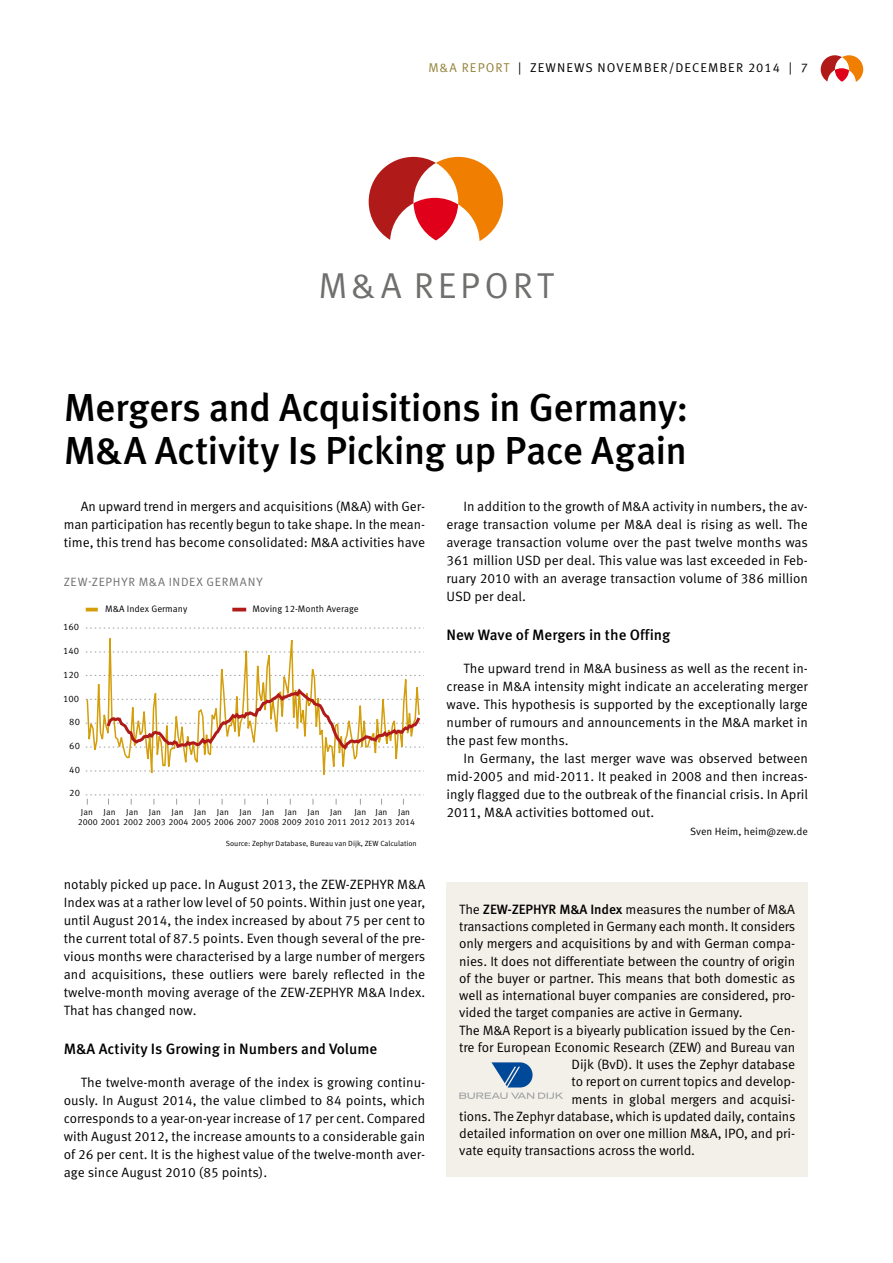
<style>
.page{position:relative;width:893px;height:1263px;background:#fff}
.page>*{position:absolute;margin:0;border:0;box-sizing:border-box;transform-origin:0 0}
.t1{font:500 39px/43.5px "Meta Pro";letter-spacing:-.02em;color:#000}
.t2{font:36px "Meta Pro";letter-spacing:.11em;color:#6f6f6e}
.t3{font:500 15px "Meta Pro";color:#000}
.t4{font:13.5px/18px "Meta Pro";letter-spacing:-.01em;color:#000;text-align:justify}
.t5{font:12.75px "Meta Pro";letter-spacing:.085em;color:#000}
.t6{font:12px "Meta Pro";letter-spacing:.06em;color:#6f6f6e}
.t7{font:10.5px "Meta Pro";color:#000}
.t8{font:9.3px "Meta Pro";color:#000}
.t9{font:8.7px/9.9px "Meta Pro";color:#000}
.t10{font:7.5px "Meta Pro";color:#000}
.s1{color:#94813a}
.s2{font-weight:500}
</style>
<div class="page">
<svg style="left:821px;top:55px;width:42px;height:27px"></svg>
<svg style="left:369px;top:157px;width:134px;height:84px"></svg>
<svg style="left:86px;top:607px;width:335px;height:198px"></svg>
<svg style="left:86px;top:686px;width:338px;height:66px"></svg>
<div style="left:446px;top:882px;width:362px;height:295px;background:#f3f0e9"></div>
<svg style="left:459px;top:1062px;width:104px;height:37px"></svg>
<p class="t5" style="left:428px;top:60px;width:381px"><span class="s1">M&amp;A REPORT</span> | ZEWNEWS NOVEMBER/DECEMBER 2014 | 7</p>
<h2 class="t2" style="left:318px;top:262px;width:237px">M&amp;A REPORT</h2>
<h1 class="t1" style="left:64px;top:387px;width:626px">Mergers and Acquisitions in Germany:<br>M&amp;A Activity Is Picking up Pace Again</h1>
<p class="t4" style="left:64px;top:498px;width:363px;text-indent:17px">An upward trend in mergers and acquisitions (M&amp;A) with Ger&shy;man participation has recently begun to take shape. In the mean&shy;time, this trend has become consolidated: M&amp;A activities have</p>
<p class="t4" style="left:446px;top:498px;width:363px;text-indent:17px">In addition to the growth of M&amp;A activity in numbers, the av&shy;erage transaction volume per M&amp;A deal is rising as well. The average transaction volume over the past twelve months was 361 million USD per deal. This value was last exceeded in Feb&shy;ruary 2010 with an average transaction volume of 386 million USD per deal.</p>
<p class="t3" style="left:446px;top:626px;width:225px">New Wave of Mergers in the Offing</p>
<p class="t4" style="left:446px;top:660px;width:363px;text-indent:17px">The upward trend in M&amp;A business as well as the recent in&shy;crease in M&amp;A intensity might indicate an accelerating merger wave. This hypothesis is supported by the exceptionally large number of rumours and announcements in the M&amp;A market in the past few months.</p>
<p class="t4" style="left:446px;top:750px;width:363px;text-indent:17px">In Germany, the last merger wave was observed between mid-2005 and mid-2011. It peaked in 2008 and then increas&shy;ingly flagged due to the outbreak of the financial crisis. In April 2011, M&amp;A activities bottomed out.</p>
<p class="t7" style="left:690px;top:825px;width:119px">Sven Heim, heim@zew.de</p>
<p class="t6" style="left:64px;top:575px;width:200px">ZEW-ZEPHYR M&amp;A INDEX GERMANY</p>
<p class="t8" style="left:105px;top:603px;width:84px">M&amp;A Index Germany</p>
<p class="t8" style="left:253px;top:603px;width:108px">Moving 12-Month Average</p>
<p class="t8" style="left:63px;top:621px;width:18px">160</p>
<p class="t8" style="left:63px;top:645px;width:18px">140</p>
<p class="t8" style="left:63px;top:669px;width:18px">120</p>
<p class="t8" style="left:63px;top:692px;width:18px">100</p>
<p class="t8" style="left:69px;top:716px;width:12px">80</p>
<p class="t8" style="left:69px;top:740px;width:12px">60</p>
<p class="t8" style="left:69px;top:763px;width:12px">40</p>
<p class="t8" style="left:69px;top:787px;width:12px">20</p>
<p class="t9" style="left:78px;top:807px;width:339px;text-indent:3px">Jan<br>2000 2001 2002 2003 2004 2005 2006 2007 2008 2009 2010 2011 2012 2013 2014</p>
<p class="t9" style="left:104px;top:807px;width:13px">Jan</p>
<p class="t9" style="left:126px;top:807px;width:13px">Jan</p>
<p class="t9" style="left:149px;top:807px;width:13px">Jan</p>
<p class="t9" style="left:172px;top:807px;width:13px">Jan</p>
<p class="t9" style="left:194px;top:807px;width:13px">Jan</p>
<p class="t9" style="left:217px;top:807px;width:13px">Jan</p>
<p class="t9" style="left:240px;top:807px;width:13px">Jan</p>
<p class="t9" style="left:262px;top:807px;width:13px">Jan</p>
<p class="t9" style="left:285px;top:807px;width:13px">Jan</p>
<p class="t9" style="left:308px;top:807px;width:13px">Jan</p>
<p class="t9" style="left:330px;top:807px;width:13px">Jan</p>
<p class="t9" style="left:354px;top:807px;width:13px">Jan</p>
<p class="t9" style="left:376px;top:808px;width:13px">Jan</p>
<p class="t9" style="left:398px;top:807px;width:13px">Jan</p>
<p class="t10" style="left:226px;top:839px;width:192px">Source: Zephyr Database, Bureau van Dijk, ZEW Calculation</p>
<p class="t4" style="left:64px;top:876px;width:363px">notably picked up pace. In August 2013, the ZEW-ZEPHYR M&amp;A Index was at a rather low level of 50 points. Within just one year, until August 2014, the index increased by about 75 per cent to the current total of 87.5 points. Even though several of the pre&shy;vious months were characterised by a large number of mergers and acquisitions, these outliers were barely reflected in the twelve-month moving average of the ZEW-ZEPHYR M&amp;A Index.<br>That has changed now.</p>
<p class="t3" style="left:64px;top:1040px;width:315px">M&amp;A Activity Is Growing in Numbers and Volume</p>
<p class="t4" style="left:64px;top:1074px;width:363px;text-indent:17px">The twelve-month average of the index is growing continu&shy;ously. In August 2014, the value climbed to 84 points, which corresponds to a year-on-year increase of 17 per cent. Compared with August 2012, the increase amounts to a considerable gain of 26 per cent. It is the highest value of the twelve-month aver&shy;age since August 2010 (85 points).</p>
<p class="t4" style="left:459px;top:900px;width:337px">The <span class="s2">ZEW-ZEPHYR M&amp;A Index</span> measures the number of M&amp;A</p>
<p class="t4" style="left:459px;top:918px;width:338px">transactions completed in Germany each month. It considers</p>
<p class="t4" style="left:459px;top:935px;width:337px">only mergers and acquisitions by and with German compa-</p>
<p class="t4" style="left:459px;top:952px;width:337px">nies. It does not differentiate between the country of origin</p>
<p class="t4" style="left:459px;top:969px;width:337px">of the buyer or partner. This means that both domestic as</p>
<p class="t4" style="left:459px;top:987px;width:337px">well as international buyer companies are considered, pro-</p>
<p class="t4" style="left:459px;top:1004px;width:285px">vided the target companies are active in Germany.</p>
<p class="t4" style="left:459px;top:1021px;width:337px">The M&amp;A Report is a biyearly publication issued by the Cen-</p>
<p class="t4" style="left:459px;top:1038px;width:337px">tre for European Economic Research (ZEW) and Bureau van</p>
<p class="t4" style="left:572px;top:1056px;width:225px">Dijk (BvD). It uses the Zephyr database</p>
<p class="t4" style="left:572px;top:1073px;width:225px">to report on current topics and develop-</p>
<p class="t4" style="left:572px;top:1090px;width:225px">ments in global mergers and acquisi-</p>
<p class="t4" style="left:459px;top:1107px;width:338px">tions. The Zephyr database, which is updated daily, contains</p>
<p class="t4" style="left:459px;top:1125px;width:337px">detailed information on over one million M&amp;A, IPO, and pri-</p>
<p class="t4" style="left:459px;top:1142px;width:237px">vate equity transactions across the world.</p>
</div>
